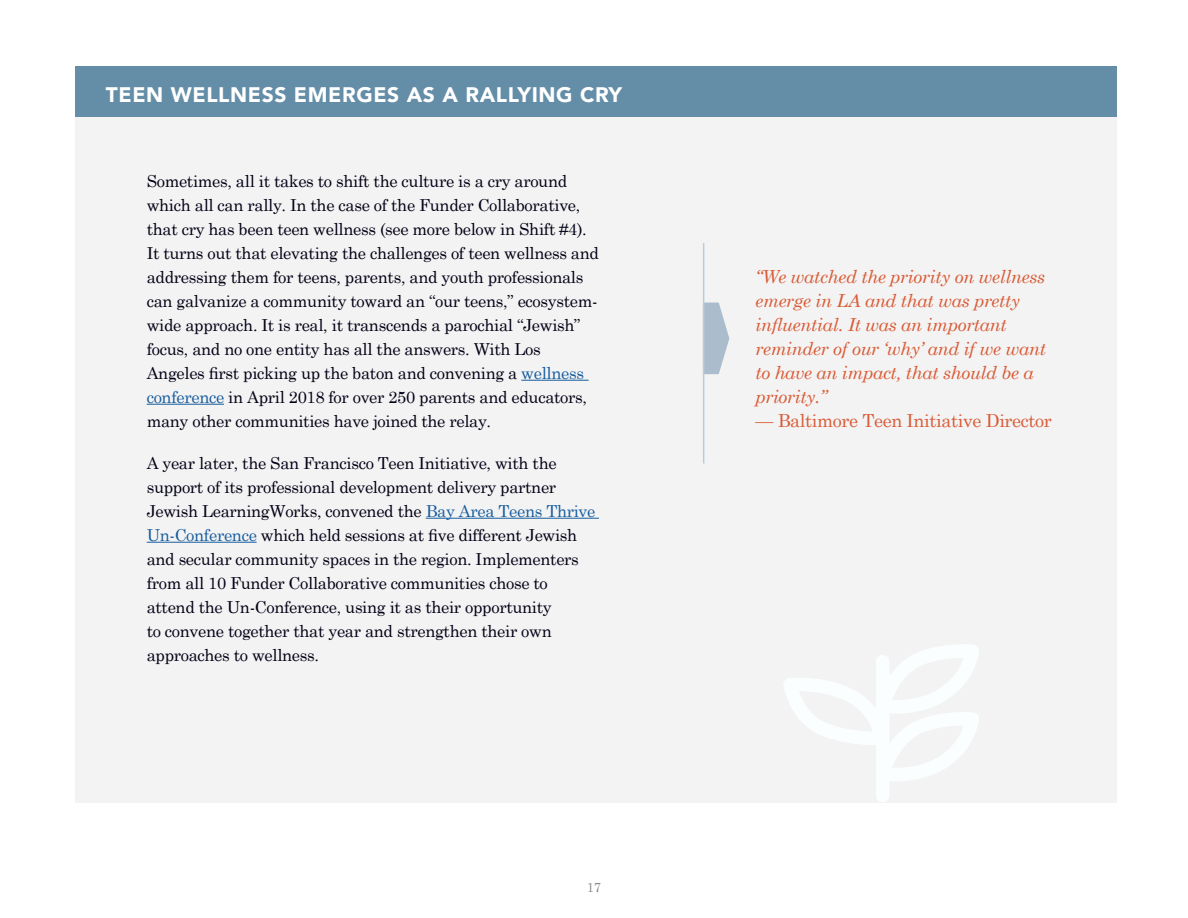
<style>
.page{position:relative;width:1188px;height:918px;background:#fff}
.page>*{position:absolute;margin:0;border:0;box-sizing:border-box;transform-origin:0 0}
.t1{font:900 21px "Avenir";letter-spacing:.03em;color:#fff}
.t2{font:italic 18px/24px "Century Schoolbook";letter-spacing:-.02em;color:#d95b36}
.t3{font:18px "Century Schoolbook";letter-spacing:-.02em;color:#d95b36}
.Body{font:16.5px/24px "Century Schoolbook";letter-spacing:-.02em;color:#010015}
.t4{font:13.2px "Century Schoolbook";color:#86888b}
.s1{color:#175d9e}
</style>
<div class="page">
<div style="left:75px;top:87px;width:1041px;height:716px;background:#f3f3f3"></div>
<div style="left:75px;top:67px;width:1041px;height:50px;background:#648ea8"></div>
<hr style="left:521px;top:380px;width:68px;height:1px;background:#175d9e">
<hr style="left:147px;top:404px;width:77px;height:1px;background:#175d9e">
<hr style="left:426px;top:518px;width:173px;height:1px;background:#175d9e">
<hr style="left:147px;top:542px;width:110px;height:1px;background:#175d9e">
<svg style="left:704px;top:303px;width:25px;height:71px"></svg>
<hr style="left:703px;top:243px;width:1px;height:221px;background:#b7ced9">
<img style="left:784px;top:645px;width:195px;height:157px">
<h3 class="t1" style="left:106px;top:76px;width:518px">TEEN WELLNESS EMERGES AS A RALLYING CRY</h3>
<p class="Body" style="left:147px;top:167px;width:454px">Sometimes, all it takes to shift the culture is a cry around which all can rally. In the case of the Funder Collaborative, that cry has been teen wellness (see more below in Shift #4).<br>It turns out that elevating the challenges of teen wellness and addressing them for teens, parents, and youth professionals can galvanize a community toward an “our teens,” ecosystem&shy;wide approach. It is real, it transcends a parochial “Jewish” focus, and no one entity has all the answers. With Los Angeles first picking up the baton and convening a <span class="s1">wellness conference</span> in April 2018 for over 250 parents and educators, many other communities have joined the relay.</p>
<p class="Body" style="left:147px;top:449px;width:450px">A year later, the San Francisco Teen Initiative, with the support of its professional development delivery partner Jewish LearningWorks, convened the <span class="s1">Bay Area Teens Thrive Un-Conference</span> which held sessions at five different Jewish and secular community spaces in the region. Implementers from all 10 Funder Collaborative communities chose to attend the Un-Conference, using it as their opportunity<br>to convene together that year and strengthen their own approaches to wellness.</p>
<p class="t4" style="left:587px;top:876px;width:16px">17</p>
<p class="t2" style="left:755px;top:264px;width:292px">“We watched the priority on wellness emerge in LA and that was pretty influential. It was an important reminder of our ‘why’ and if we want to have an impact, that should be a priority.”</p>
<p class="t3" style="left:755px;top:405px;width:298px">— Baltimore Teen Initiative Director</p>
</div>
